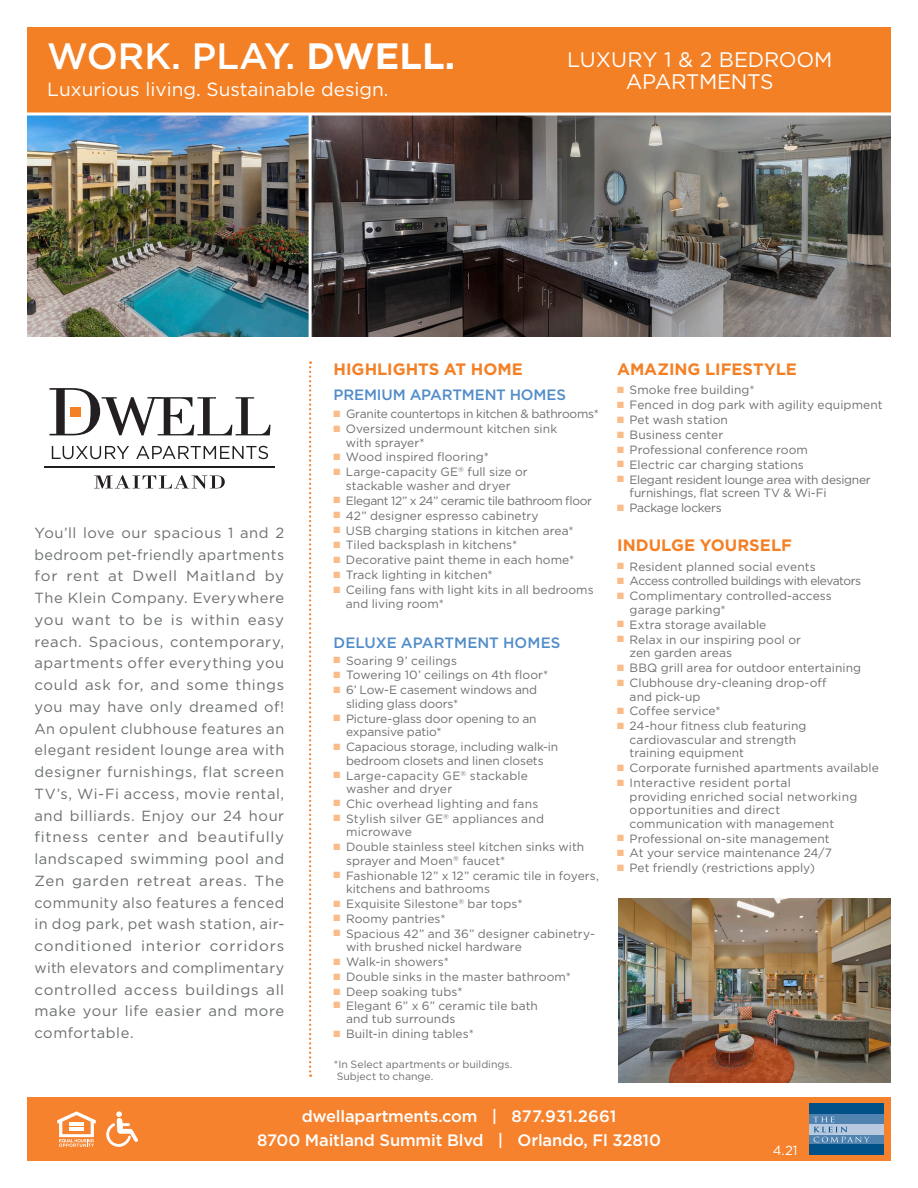
<style>
.page{position:relative;width:918px;height:1188px;background:#fff}
.page>*{position:absolute;margin:0;border:0;box-sizing:border-box;transform-origin:0 0}
.t1{font:500 36.75px "Gotham";color:#fff}
.t2{font:21px "Gotham";letter-spacing:-.015em;color:#fff}
.t3{font:19.05px "Gotham";color:#fff}
.t4{font:500 16.5px "Gotham";letter-spacing:-.01em;color:#fff}
.t5{font:700 16.5px "Gotham";color:#f48026}
.t6{font:500 15px "Gotham";letter-spacing:-.005em;color:#528cc9}
.t7{font:14.7px/21.8px "Gotham";letter-spacing:.04em;color:#6d7070;text-align:justify}
.t8{font:13.05px "Gotham";color:#fff}
.t9{font:12px/13.5px "Gotham";letter-spacing:.005em;color:#6f6f6f}
.t10{font:12px/13.5px "Gotham";letter-spacing:-.02em;color:#6f6f6f}
.t11{font:12px "Gotham";letter-spacing:-.035em;color:#6f6f6f}
.t12{font:12px "Gotham";letter-spacing:-.025em;color:#6f6f6f}
.t13{font:10.5px/12px "Gotham";letter-spacing:.005em;color:#6f6f6f}
.s1{font-weight:700}
.s2{color:#fbbb87}
</style>
<div class="page">
<img style="left:27px;top:116px;width:864px;height:221px">
<div style="left:27px;top:1097px;width:864px;height:64px;background:#f6822d"></div>
<svg style="left:57px;top:1111px;width:39px;height:36px"></svg>
<svg style="left:309px;top:362px;width:2px;height:715px"></svg>
<svg style="left:52px;top:446px;width:77px;height:13px"></svg>
<svg style="left:136px;top:446px;width:132px;height:13px"></svg>
<hr style="left:45px;top:466px;width:230px;height:2px;background:#231f20">
<svg style="left:50px;top:388px;width:221px;height:47px"></svg>
<svg style="left:94px;top:475px;width:131px;height:14px"></svg>
<div style="left:810px;top:1134px;width:74px;height:11px;background:#5083af"></div>
<div style="left:810px;top:1124px;width:74px;height:10px;background:#b9c9df"></div>
<div style="left:810px;top:1114px;width:74px;height:10px;background:#5083af"></div>
<div style="left:810px;top:1103px;width:74px;height:11px;background:#005187"></div>
<div style="left:810px;top:1144px;width:74px;height:11px;background:#005187"></div>
<svg style="left:813px;top:1117px;width:57px;height:25px"></svg>
<div style="left:27px;top:27px;width:864px;height:87px;background:#f48026"></div>
<svg style="left:27px;top:112px;width:864px;height:4px"></svg>
<hr style="left:309px;top:114px;width:3px;height:232px;background:#fff">
<svg style="left:106px;top:1111px;width:32px;height:36px"></svg>
<img style="left:618px;top:898px;width:273px;height:184px">
<p class="t1" style="left:47px;top:36px;width:410px">WORK. PLAY. <span class="s1">DWELL.</span></p>
<p class="t3" style="left:47px;top:79px;width:343px">Luxurious living. Sustainable design.</p>
<p class="t2" style="left:567px;top:48px;width:267px">LUXURY 1 &amp; 2 BEDROOM</p>
<p class="t2" style="left:626px;top:70px;width:149px">APARTMENTS</p>
<p class="t7" style="left:34px;top:522px;width:251px">You’ll love our spacious 1 and 2 bedroom pet-friendly apartments for rent at Dwell Maitland by The Klein Company. Everywhere you want to be is within easy reach. Spacious, contemporary, apartments offer everything you could ask for, and some things you may have only dreamed of!<br>An opulent clubhouse features an elegant resident lounge area with designer furnishings, flat screen TV’s, Wi-Fi access, movie rental, and billiards. Enjoy our 24 hour fitness center and beautifully landscaped swimming pool and Zen garden retreat areas. The community also features a fenced in dog park, pet wash station, air&shy;conditioned interior corridors with elevators and complimentary controlled access buildings all make your life easier and more comfortable.</p>
<p class="t5" style="left:334px;top:359px;width:191px">HIGHLIGHTS AT HOME</p>
<p class="t6" style="left:334px;top:386px;width:234px">PREMIUM APARTMENT HOMES</p>
<p class="t10" style="left:334px;top:407px;width:267px"><span class="s2">■</span> Granite countertops in kitchen &amp; bathrooms*</p>
<p class="t9" style="left:346px;top:422px;width:213px;text-indent:-12px"><span class="s2">■</span> Oversized undermount kitchen sink with sprayer*</p>
<p class="t9" style="left:334px;top:450px;width:157px"><span class="s2">■</span> Wood inspired flooring*</p>
<p class="t9" style="left:334px;top:465px;width:196px;text-align:center"><span class="s2">■</span> Large-capacity GE<sup>®</sup> full size or stackable washer and dryer</p>
<p class="t11" style="left:334px;top:494px;width:260px"><span class="s2">■</span> Elegant 12” x 24” ceramic tile bathroom floor</p>
<p class="t9" style="left:334px;top:508px;width:207px"><span class="s2">■</span> 42” designer espresso cabinetry</p>
<p class="t9" style="left:334px;top:523px;width:242px"><span class="s2">■</span> USB charging stations in kitchen area*</p>
<p class="t9" style="left:334px;top:538px;width:185px"><span class="s2">■</span> Tiled backsplash in kitchens*</p>
<p class="t9" style="left:334px;top:553px;width:242px"><span class="s2">■</span> Decorative paint theme in each home*</p>
<p class="t9" style="left:334px;top:568px;width:161px"><span class="s2">■</span> Track lighting in kitchen*</p>
<p class="t9" style="left:346px;top:583px;width:249px;text-indent:-12px"><span class="s2">■</span> Ceiling fans with light kits in all bedrooms and living room*</p>
<p class="t6" style="left:334px;top:634px;width:228px">DELUXE APARTMENT HOMES</p>
<p class="t9" style="left:334px;top:653px;width:125px"><span class="s2">■</span> Soaring 9’ ceilings</p>
<p class="t9" style="left:334px;top:668px;width:216px"><span class="s2">■</span> Towering 10’ ceilings on 4th floor*</p>
<p class="t9" style="left:346px;top:683px;width:193px;text-indent:-12px"><span class="s2">■</span> 6’ Low-E casement windows and sliding glass doors*</p>
<p class="t9" style="left:346px;top:712px;width:192px;text-indent:-12px"><span class="s2">■</span> Picture-glass door opening to an expansive patio*</p>
<p class="t9" style="left:334px;top:740px;width:226px;text-align:center"><span class="s2">■</span> Capacious storage, including walk-in bedroom closets and linen closets</p>
<p class="t9" style="left:346px;top:768px;width:183px;text-indent:-12px"><span class="s2">■</span> Large-capacity GE<sup>®</sup> stackable washer and dryer</p>
<p class="t9" style="left:334px;top:797px;width:206px"><span class="s2">■</span> Chic overhead lighting and fans</p>
<p class="t9" style="left:346px;top:812px;width:199px;text-indent:-13px"><span class="s2">■</span> Stylish silver GE<sup>®</sup> appliances and microwave</p>
<p class="t9" style="left:346px;top:840px;width:240px;text-indent:-12px"><span class="s2">■</span> Double stainless steel kitchen sinks with sprayer and Moen<sup>®</sup> faucet*</p>
<p class="t9" style="left:346px;top:868px;width:255px;text-indent:-12px"><span class="s2">■</span> Fashionable 12” x 12” ceramic tile in foyers, kitchens and bathrooms</p>
<p class="t9" style="left:334px;top:897px;width:191px"><span class="s2">■</span> Exquisite Silestone<sup>®</sup> bar tops*</p>
<p class="t9" style="left:334px;top:912px;width:114px"><span class="s2">■</span> Roomy pantries*</p>
<p class="t9" style="left:346px;top:927px;width:250px;text-indent:-12px"><span class="s2">■</span> Spacious 42” and 36” designer cabinetry&shy;with brushed nickel hardware</p>
<p class="t9" style="left:334px;top:955px;width:117px"><span class="s2">■</span> Walk-in showers*</p>
<p class="t9" style="left:334px;top:970px;width:239px"><span class="s2">■</span> Double sinks in the master bathroom*</p>
<p class="t9" style="left:334px;top:985px;width:130px"><span class="s2">■</span> Deep soaking tubs*</p>
<p class="t9" style="left:346px;top:998px;width:194px;text-indent:-12px"><span class="s2">■</span> Elegant 6” x 6” ceramic tile bath and tub surrounds</p>
<p class="t9" style="left:334px;top:1027px;width:142px"><span class="s2">■</span> Built-in dining tables*</p>
<p class="t13" style="left:334px;top:1058px;width:180px">*In Select apartments or buildings.<br>Subject to change.</p>
<p class="t5" style="left:617px;top:359px;width:181px">AMAZING LIFESTYLE</p>
<p class="t9" style="left:617px;top:383px;width:139px"><span class="s2">■</span> Smoke free building*</p>
<p class="t9" style="left:617px;top:398px;width:267px"><span class="s2">■</span> Fenced in dog park with agility equipment</p>
<p class="t9" style="left:617px;top:413px;width:112px"><span class="s2">■</span> Pet wash station</p>
<p class="t9" style="left:617px;top:428px;width:108px"><span class="s2">■</span> Business center</p>
<p class="t9" style="left:617px;top:443px;width:192px"><span class="s2">■</span> Professional conference room</p>
<p class="t9" style="left:617px;top:458px;width:188px"><span class="s2">■</span> Electric car charging stations</p>
<p class="t10" style="left:630px;top:473px;width:243px;text-indent:-12px"><span class="s2">■</span> Elegant resident lounge area with designer furnishings, flat screen TV &amp; Wi-Fi</p>
<p class="t12" style="left:617px;top:501px;width:106px"><span class="s2">■</span> Package lockers</p>
<p class="t5" style="left:617px;top:536px;width:176px">INDULGE YOURSELF</p>
<p class="t9" style="left:617px;top:559px;width:200px"><span class="s2">■</span> Resident planned social events</p>
<p class="t11" style="left:617px;top:575px;width:246px"><span class="s2">■</span> Access controlled buildings with elevators</p>
<p class="t9" style="left:630px;top:589px;width:204px;text-indent:-12px"><span class="s2">■</span> Complimentary controlled-access garage parking*</p>
<p class="t9" style="left:617px;top:618px;width:151px"><span class="s2">■</span> Extra storage available</p>
<p class="t9" style="left:630px;top:632px;width:173px;text-indent:-12px"><span class="s2">■</span> Relax in our inspiring pool or zen garden areas</p>
<p class="t9" style="left:617px;top:661px;width:245px"><span class="s2">■</span> BBQ grill area for outdoor entertaining</p>
<p class="t9" style="left:630px;top:676px;width:198px;text-indent:-12px"><span class="s2">■</span> Clubhouse dry-cleaning drop-off and pick-up</p>
<p class="t9" style="left:617px;top:704px;width:105px"><span class="s2">■</span> Coffee service*</p>
<p class="t9" style="left:630px;top:719px;width:178px;text-indent:-12px"><span class="s2">■</span> 24-hour fitness club featuring cardiovascular and strength training equipment</p>
<p class="t9" style="left:617px;top:761px;width:263px"><span class="s2">■</span> Corporate furnished apartments available</p>
<p class="t9" style="left:630px;top:776px;width:229px;text-indent:-12px"><span class="s2">■</span> Interactive resident portal<br>providing enriched social networking opportunities and direct communication with management</p>
<p class="t9" style="left:617px;top:831px;width:214px"><span class="s2">■</span> Professional on-site management</p>
<p class="t9" style="left:617px;top:846px;width:216px"><span class="s2">■</span> At your service maintenance 24/7</p>
<p class="t9" style="left:617px;top:861px;width:199px"><span class="s2">■</span> Pet friendly (restrictions apply)</p>
<p class="t4" style="left:302px;top:1107px;width:316px">dwellapartments.com | 877.931.2661</p>
<p class="t4" style="left:257px;top:1131px;width:405px">8700 Maitland Summit Blvd | Orlando, Fl 32810</p>
<p class="t8" style="left:773px;top:1143px;width:26px">4.21</p>
</div>
